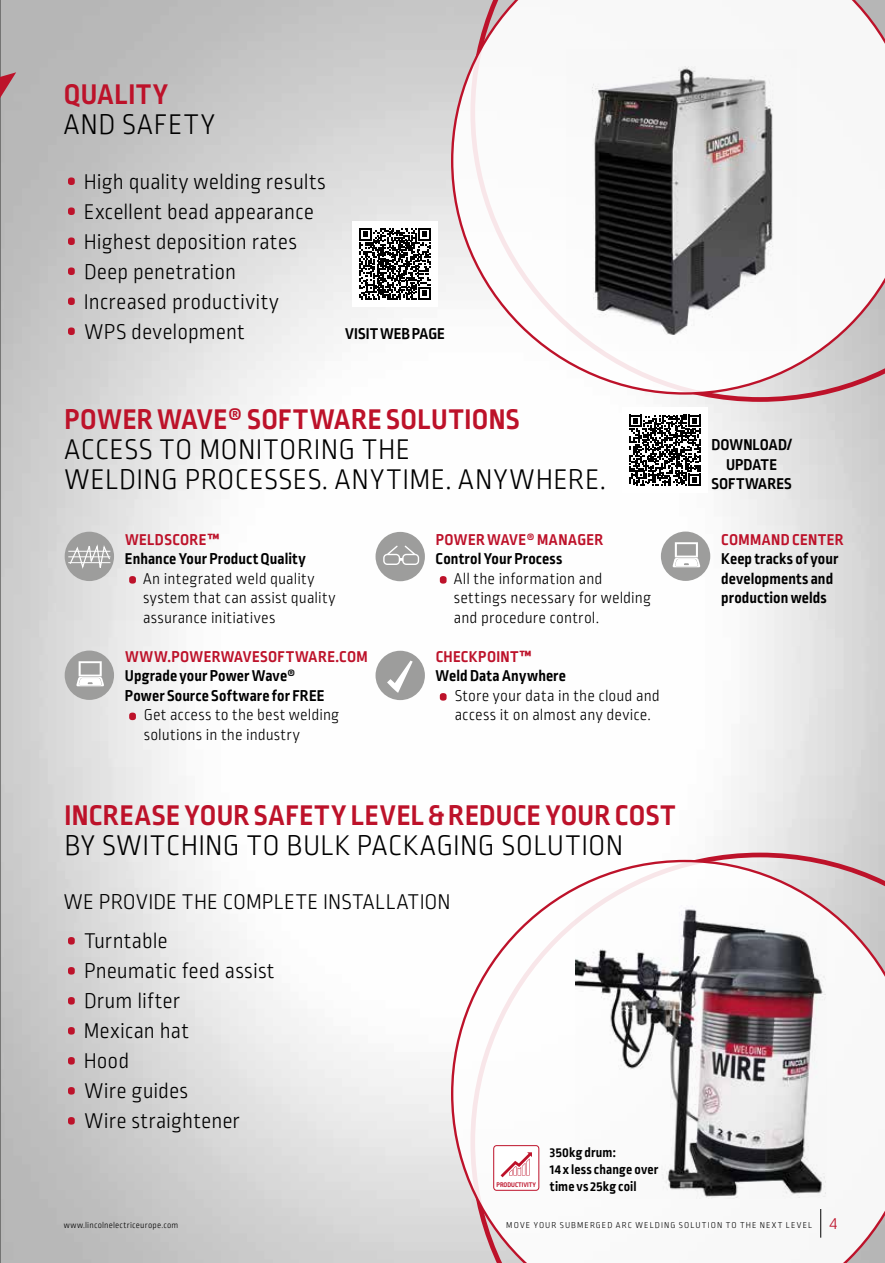
<style>
.page{position:relative;width:885px;height:1263px;background:#fff}
.page>*{position:absolute;margin:0;border:0;box-sizing:border-box;transform-origin:0 0}
.t1{font:300 30px/30px "Ropa Sans Pro";letter-spacing:.015em;color:#000}
.t2{font:700 30px "Ropa Sans Pro";letter-spacing:.015em;color:#bd122a}
.t3{font:300 30px "Ropa Sans Pro";letter-spacing:.035em;color:#000}
.t4{font:300 22.5px "Ropa Sans Pro";letter-spacing:.005em;color:#000}
.t5{font:300 16.5px/19.5px "Ropa Sans Pro";letter-spacing:.01em;color:#000}
.t6{font:700 16.5px/19.5px "Ropa Sans Pro";letter-spacing:.005em;color:#000}
.t7{font:700 16.5px "Ropa Sans Pro";letter-spacing:.02em;color:#bd122a}
.t8{font:700 14.25px/17.2px "Ropa Sans Pro";letter-spacing:.015em;color:#000}
.t9{font:300 9px "Ropa Sans Pro";letter-spacing:.115em;color:#000}
.t10{font:300 9px "Ropa Sans Pro";letter-spacing:.02em;color:#000}
.t11{font:700 7.05px "Ropa Sans Pro";color:#bd122a}
.s1{font-size:67.5px;color:#bd122a}
.s2{font-size:18px;color:#bd122a}
</style>
<div class="page">
<div style="left:375px;top:532px;width:50px;height:49px;background:#9d9d9c;border-radius:50%"></div>
<svg style="left:383px;top:546px;width:36px;height:19px"></svg>
<div style="left:375px;top:651px;width:50px;height:49px;background:#9d9d9c;border-radius:50%"></div>
<svg style="left:387px;top:661px;width:25px;height:32px"></svg>
<div style="left:65px;top:532px;width:49px;height:49px;background:#9d9d9c;border-radius:50%"></div>
<svg style="left:69px;top:540px;width:42px;height:35px"></svg>
<hr style="left:68px;top:556px;width:42px;height:1px;background:#fff">
<hr style="left:68px;top:551px;width:42px;height:1px;background:#fff">
<hr style="left:68px;top:562px;width:42px;height:1px;background:#fff">
<div style="left:65px;top:650px;width:49px;height:50px;background:#9d9d9c;border-radius:50%"></div>
<svg style="left:76px;top:661px;width:28px;height:25px"></svg>
<hr style="left:0;top:0;width:1px;height:1263px;background:#575756">
<svg style="left:687px;top:850px;width:197px;height:9px"></svg>
<svg style="left:450px;top:859px;width:434px;height:404px"></svg>
<svg style="left:450px;top:0;width:434px;height:396px"></svg>
<svg style="left:629px;top:415px;width:71px;height:71px"></svg>
<svg style="left:359px;top:228px;width:71px;height:72px"></svg>
<img style="left:575px;top:888px;width:251px;height:310px">
<svg style="left:0;top:72px;width:16px;height:26px"></svg>
<img style="left:566px;top:49px;width:230px;height:301px">
<div style="left:493px;top:1145px;width:45px;height:45px;background:#fff;border-radius:3px"></div>
<div style="left:493px;top:1145px;width:46px;height:46px;border:1px solid #bd122a;border-radius:3px"></div>
<svg style="left:500px;top:1152px;width:32px;height:25px"></svg>
<div style="left:660px;top:531px;width:50px;height:50px;background:#9d9d9c;border-radius:50%"></div>
<svg style="left:672px;top:542px;width:28px;height:25px"></svg>
<svg style="left:820px;top:1209px;width:1px;height:28px"></svg>
<h1 class="t2" style="left:64px;top:78px;width:106px">QUALITY</h1>
<h1 class="t3" style="left:64px;top:109px;width:153px">AND SAFETY</h1>
<p class="t4" style="left:64px;top:170px;width:263px"><span class="s1">•</span> High quality welding results</p>
<p class="t4" style="left:64px;top:200px;width:252px"><span class="s1">•</span> Excellent bead appearance</p>
<p class="t4" style="left:64px;top:230px;width:234px"><span class="s1">•</span> Highest deposition rates</p>
<p class="t4" style="left:64px;top:260px;width:174px"><span class="s1">•</span> Deep penetration</p>
<p class="t4" style="left:64px;top:290px;width:216px"><span class="s1">•</span> Increased productivity</p>
<p class="t4" style="left:64px;top:320px;width:182px"><span class="s1">•</span> WPS development</p>
<p class="t6" style="left:345px;top:325px;width:101px">VISIT WEB PAGE</p>
<h1 class="t2" style="left:64px;top:402px;width:456px">POWER WAVE® SOFTWARE SOLUTIONS</h1>
<h1 class="t1" style="left:64px;top:436px;width:543px">ACCESS TO MONITORING THE<br>WELDING PROCESSES. ANYTIME. ANYWHERE.</h1>
<p class="t7" style="left:125px;top:530px;width:96px">WELDSCORE™</p>
<p class="t6" style="left:125px;top:550px;width:182px">Enhance Your Product Quality</p>
<p class="t5" style="left:143px;top:570px;width:194px;text-indent:-18px"><span class="s1">•</span> An integrated weld quality system that can assist quality assurance initiatives</p>
<p class="t7" style="left:125px;top:647px;width:244px">WWW.POWERWAVESOFTWARE.COM</p>
<p class="t6" style="left:125px;top:667px;width:201px">Upgrade your Power Wave®<br>Power Source Software for FREE</p>
<p class="t5" style="left:144px;top:706px;width:197px;text-indent:-19px"><span class="s1">•</span> Get access to the best welding solutions in the industry</p>
<p class="t7" style="left:435px;top:530px;width:169px">POWER WAVE® MANAGER</p>
<p class="t6" style="left:435px;top:550px;width:128px">Control Your Process</p>
<p class="t5" style="left:454px;top:570px;width:198px;text-indent:-18px"><span class="s1">•</span> All the information and settings necessary for welding and procedure control.</p>
<p class="t7" style="left:435px;top:647px;width:97px">CHECKPOINT™</p>
<p class="t6" style="left:435px;top:667px;width:132px">Weld Data Anywhere</p>
<p class="t5" style="left:454px;top:687px;width:206px;text-indent:-19px"><span class="s1">•</span> Store your data in the cloud and access it on almost any device.</p>
<h1 class="t2" style="left:64px;top:798px;width:612px">INCREASE YOUR SAFETY LEVEL &amp; REDUCE YOUR COST</h1>
<h1 class="t1" style="left:64px;top:832px;width:560px">BY SWITCHING TO BULK PACKAGING SOLUTION</h1>
<p class="t4" style="left:64px;top:890px;width:388px">WE PROVIDE THE COMPLETE INSTALLATION</p>
<p class="t4" style="left:64px;top:929px;width:105px"><span class="s1">•</span> Turntable</p>
<p class="t4" style="left:64px;top:959px;width:212px"><span class="s1">•</span> Pneumatic feed assist</p>
<p class="t4" style="left:64px;top:989px;width:118px"><span class="s1">•</span> Drum lifter</p>
<p class="t4" style="left:64px;top:1019px;width:127px"><span class="s1">•</span> Mexican hat</p>
<p class="t4" style="left:64px;top:1049px;width:67px"><span class="s1">•</span> Hood</p>
<p class="t4" style="left:64px;top:1079px;width:126px"><span class="s1">•</span> Wire guides</p>
<p class="t4" style="left:64px;top:1109px;width:178px"><span class="s1">•</span> Wire straightener</p>
<p class="t11" style="left:496px;top:1180px;width:41px">PRODUCTIVITY</p>
<p class="t8" style="left:550px;top:1144px;width:110px">350kg drum:<br>14 x less change over time vs 25kg coil</p>
<p class="t6" style="left:711px;top:436px;width:82px;text-align:center">DOWNLOAD/<br>UPDATE<br>SOFTWARES</p>
<p class="t7" style="left:721px;top:530px;width:124px">COMMAND CENTER</p>
<p class="t6" style="left:721px;top:550px;width:119px">Keep tracks of your developments and production welds</p>
<p class="t10" style="left:64px;top:1220px;width:116px">www.lincolnelectriceurope.com</p>
<p class="t9" style="left:506px;top:1220px;width:332px">MOVE YOUR SUBMERGED ARC WELDING SOLUTION TO THE NEXT LEVEL <span class="s2">4</span></p>
</div>
